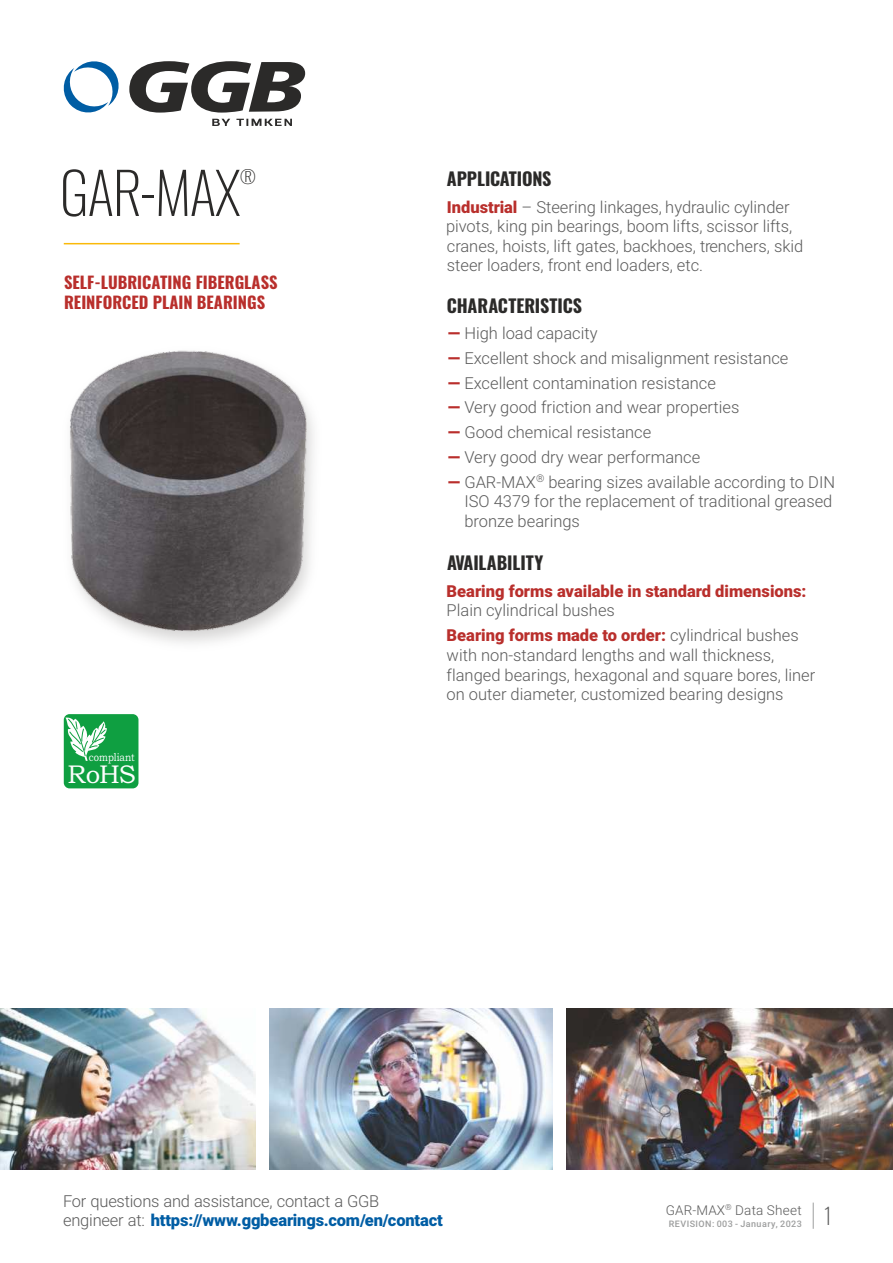
<style>
.page{position:relative;width:893px;height:1263px;background:#fff}
.page>*{position:absolute;margin:0;border:0;box-sizing:border-box;transform-origin:0 0}
.t1{font:200 57px "Oswald";letter-spacing:-.025em;color:#2b2a29}
.t2{font:25.65px "Bookman Old Style";color:#fefefe}
.t3{font:200 22.5px "Oswald";color:#5b5b5b}
.t4{font:700 18px "Oswald";color:#2b2a29}
.t5{font:200 18px "Oswald";color:#2b2a29}
.t6{font:300 16.5px/19.5px "Roboto";color:#5b5b5b}
.t7{font:700 16.5px/19.5px "Oswald";color:#b92f2c}
.t8{font:900 16.5px "Roboto";color:#b92f2c}
.t9{font:300 13.5px "Roboto";letter-spacing:.02em;color:#5b5b5b}
.t10{font:11.25px "Bookman Old Style";color:#fefefe;scale:.84 1}
.t11{font:500 9px "Roboto";letter-spacing:.05em;color:#9d9e9e}
.t12{font:300 8.25px "Roboto";color:#5b5b5b}
.s1{font-weight:900;color:#b92f2c}
.s2{font-weight:900;color:#005da4}
</style>
<div class="page">
<img style="left:0;top:1008px;width:256px;height:161px">
<img style="left:269px;top:1008px;width:284px;height:161px">
<img style="left:566px;top:1008px;width:327px;height:161px">
<svg style="left:813px;top:1202px;width:1px;height:27px"></svg>
<hr style="left:64px;top:243px;width:176px;height:1px;background:#fab909">
<img style="left:67px;top:350px;width:249px;height:282px">
<div style="left:64px;top:714px;width:74px;height:74px;background:#0f9f41;border-radius:6px"></div>
<svg style="left:63px;top:717px;width:44px;height:44px"></svg>
<svg style="left:212px;top:119px;width:80px;height:7px"></svg>
<svg style="left:63px;top:61px;width:56px;height:52px"></svg>
<svg style="left:129px;top:61px;width:176px;height:52px"></svg>
<p class="t5" style="left:240px;top:164px;width:17px">®</p>
<h1 class="t1" style="left:60px;top:154px;width:182px">GAR-MAX</h1>
<p class="t7" style="left:64px;top:273px;width:215px">SELF-LUBRICATING FIBERGLASS<br>REINFORCED PLAIN BEARINGS</p>
<p class="t10" style="left:89px;top:752px;width:56px">compliant</p>
<h2 class="t2" style="left:67px;top:765px;width:70px">RoHS</h2>
<p class="t4" style="left:447px;top:166px;width:106px">APPLICATIONS</p>
<p class="t6" style="left:446px;top:199px;width:359px"><span class="s1">Industrial</span> – Steering linkages, hydraulic cylinder pivots, king pin bearings, boom lifts, scissor lifts, cranes, hoists, lift gates, backhoes, trenchers, skid steer loaders, front end loaders, etc.</p>
<p class="t4" style="left:447px;top:294px;width:137px">CHARACTERISTICS</p>
<p class="t6" style="left:448px;top:325px;width:151px"><span class="s1">—</span> High load capacity</p>
<p class="t6" style="left:448px;top:350px;width:342px"><span class="s1">—</span> Excellent shock and misalignment resistance</p>
<p class="t6" style="left:448px;top:375px;width:270px"><span class="s1">—</span> Excellent contamination resistance</p>
<p class="t6" style="left:448px;top:399px;width:293px"><span class="s1">—</span> Very good friction and wear properties</p>
<p class="t6" style="left:448px;top:424px;width:205px"><span class="s1">—</span> Good chemical resistance</p>
<p class="t6" style="left:448px;top:449px;width:254px"><span class="s1">—</span> Very good dry wear performance</p>
<p class="t6" style="left:448px;top:474px;width:98px"><span class="s1">—</span> GAR-M <sup>®</sup></p>
<p class="t6" style="left:464px;top:474px;width:372px;text-indent:51px">AX bearing sizes available according to DIN<br>ISO 4379 for the replacement of traditional greased bronze bearings</p>
<p class="t4" style="left:447px;top:550px;width:98px">AVAILABILITY</p>
<p class="t8" style="left:447px;top:584px;width:361px">Bearing forms available in standard dimensions:</p>
<p class="t6" style="left:447px;top:600px;width:354px;line-height:24.8px">Plain cylindrical bushes<br><span class="s1">Bearing forms made to order:</span> cylindrical bushes</p>
<p class="t6" style="left:447px;top:647px;width:370px">with non-standard lengths and wall thickness, flanged bearings, hexagonal and square bores, liner on outer diameter, customized bearing designs</p>
<p class="t6" style="left:63px;top:1193px;width:381px">For questions and assistance, contact a GGB engineer at: <span class="s2">https://www.ggbearings.com/en/contact</span></p>
<p class="t12" style="left:725px;top:1204px;width:8px">®</p>
<p class="t9" style="left:666px;top:1204px;width:138px">GAR-MAX Data Sheet</p>
<p class="t11" style="left:669px;top:1220px;width:135px">REVISION: 003 - January, 2023</p>
<h3 class="t3" style="left:823px;top:1200px;width:11px">1</h3>
</div>
